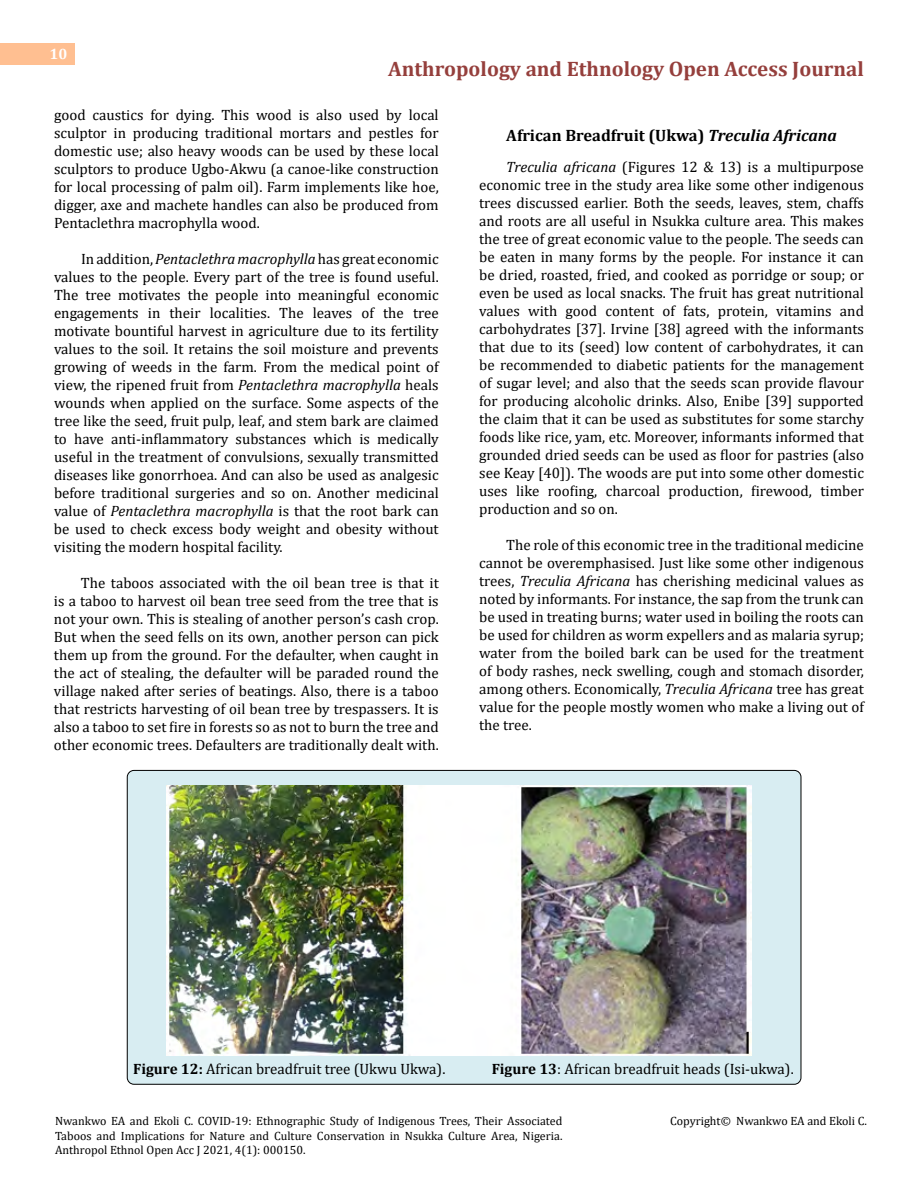
<style>
.page{position:relative;width:918px;height:1188px;background:#fff}
.page>*{position:absolute;margin:0;border:0;box-sizing:border-box;transform-origin:0 0}
.t1{font:700 21px "Cambria";color:#953f3c}
.t2{font:700 16.5px "Cambria";color:#000}
.t3{font:15px/18px "Cambria";color:#000;text-align:justify}
.t4{font:700 15px "Cambria";color:#fff}
.t5{font:12px/14.4px "Cambria";color:#000;text-align:justify}
.s1{font-style:italic}
.s2{font-weight:700}
</style>
<div class="page">
<div style="left:0;top:43px;width:75px;height:21px;background:#ffbf91"></div>
<div style="left:127px;top:770px;width:674px;height:314px;background:#d8edf2;border-radius:7px"></div>
<img style="left:166px;top:786px;width:586px;height:269px">
<p class="t4" style="left:50px;top:44px;width:19px">10</p>
<h1 class="t1" style="left:388px;top:54px;width:477px">Anthropology and Ethnology Open Access Journal</h1>
<p class="t3" style="left:54px;top:105px;width:386px">good caustics for dying. This wood is also used by local sculptor in producing traditional mortars and pestles for domestic use; also heavy woods can be used by these local sculptors to produce Ugbo-Akwu (a canoe-like construction for local processing of palm oil). Farm implements like hoe, digger, axe and machete handles can also be produced from Pentaclethra macrophylla wood.</p>
<p class="t3" style="left:54px;top:249px;width:386px;text-indent:27px">In addition, <span class="s1">Pentaclethra macrophylla</span> has great economic values to the people. Every part of the tree is found useful.<br>The tree motivates the people into meaningful economic engagements in their localities. The leaves of the tree motivate bountiful harvest in agriculture due to its fertility values to the soil. It retains the soil moisture and prevents growing of weeds in the farm. From the medical point of view, the ripened fruit from <span class="s1">Pentaclethra macrophylla</span> heals wounds when applied on the surface. Some aspects of the tree like the seed, fruit pulp, leaf, and stem bark are claimed to have anti-inflammatory substances which is medically useful in the treatment of convulsions, sexually transmitted diseases like gonorrhoea. And can also be used as analgesic before traditional surgeries and so on. Another medicinal value of <span class="s1">Pentaclethra macrophylla</span> is that the root bark can be used to check excess body weight and obesity without visiting the modern hospital facility.</p>
<p class="t3" style="left:54px;top:573px;width:386px;text-indent:27px">The taboos associated with the oil bean tree is that it is a taboo to harvest oil bean tree seed from the tree that is not your own. This is stealing of another person’s cash crop.<br>But when the seed fells on its own, another person can pick them up from the ground. For the defaulter, when caught in the act of stealing, the defaulter will be paraded round the village naked after series of beatings. Also, there is a taboo that restricts harvesting of oil bean tree by trespassers. It is also a taboo to set fire in forests so as not to burn the tree and other economic trees. Defaulters are traditionally dealt with.</p>
<p class="t2" style="left:506px;top:123px;width:332px">African Breadfruit (Ukwa) <span class="s1">Treculia Africana</span></p>
<p class="t3" style="left:479px;top:158px;width:386px;text-indent:27px"><span class="s1">Treculia africana</span> (Figures 12 &amp; 13) is a multipurpose economic tree in the study area like some other indigenous trees discussed earlier. Both the seeds, leaves, stem, chaffs and roots are all useful in Nsukka culture area. This makes the tree of great economic value to the people. The seeds can be eaten in many forms by the people. For instance it can be dried, roasted, fried, and cooked as porridge or soup; or even be used as local snacks. The fruit has great nutritional values with good content of fats, protein, vitamins and carbohydrates [37]. Irvine [38] agreed with the informants that due to its (seed) low content of carbohydrates, it can be recommended to diabetic patients for the management of sugar level; and also that the seeds scan provide flavour for producing alcoholic drinks. Also, Enibe [39] supported the claim that it can be used as substitutes for some starchy foods like rice, yam, etc. Moreover, informants informed that grounded dried seeds can be used as floor for pastries (also see Keay [40]). The woods are put into some other domestic uses like roofing, charcoal production, firewood, timber production and so on.</p>
<p class="t3" style="left:479px;top:536px;width:386px;text-indent:27px">The role of this economic tree in the traditional medicine cannot be overemphasised. Just like some other indigenous trees, <span class="s1">Treculia Africana</span> has cherishing medicinal values as noted by informants. For instance, the sap from the trunk can be used in treating burns; water used in boiling the roots can be used for children as worm expellers and as malaria syrup; water from the boiled bark can be used for the treatment of body rashes, neck swelling, cough and stomach disorder, among others. Economically, <span class="s1">Treculia Africana</span> tree has great value for the people mostly women who make a living out of the tree.</p>
<p class="t3" style="left:133px;top:1059px;width:314px"><span class="s2">Figure 12:</span> African breadfruit tree (Ukwu Ukwa).</p>
<p class="t3" style="left:492px;top:1059px;width:304px"><span class="s2">Figure 13</span>: African breadfruit heads (Isi-ukwa).</p>
<p class="t5" style="left:55px;top:1114px;width:509px">Nwankwo EA and Ekoli C. COVID-19: Ethnographic Study of Indigenous Trees, Their Associated Taboos and Implications for Nature and Culture Conservation in Nsukka Culture Area, Nigeria.<br>Anthropol Ethnol Open Acc J 2021, 4(1): 000150.</p>
<p class="t5" style="left:670px;top:1114px;width:198px">Copyright© Nwankwo EA and Ekoli C.</p>
</div>
